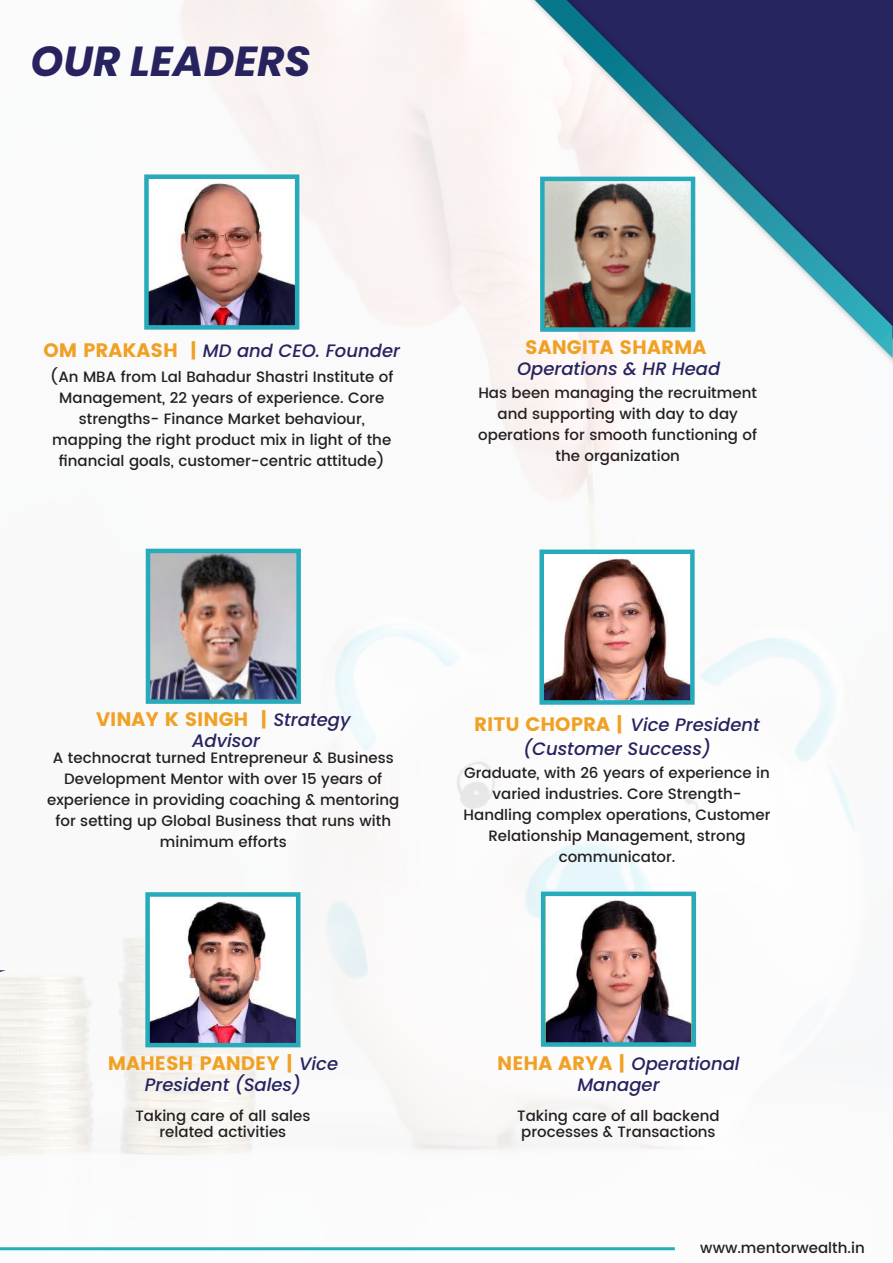
<style>
.page{position:relative;width:893px;height:1263px;background:#fff}
.page>*{position:absolute;margin:0;border:0;box-sizing:border-box;transform-origin:0 0}
.t1{font:italic 700 42px "Poppins";color:#26235f}
.t2{font:700 19.5px "Poppins";color:#f0a125}
.t3{font:italic 500 18px/24px "Poppins";color:#26235f;text-align:center}
.t4{font:500 15px/21px "Poppins";color:#231f20;text-align:center}
.s1{font-weight:700;font-style:normal;font-size:19.5px;color:#f0a125}
.s2{font-weight:500;font-style:italic;font-size:18px;color:#26235f}
</style>
<div class="page">
<svg style="left:535px;top:0;width:357px;height:358px"></svg>
<img style="left:149px;top:180px;width:145px;height:145px">
<div style="left:144px;top:174px;width:155px;height:156px;border:4px solid #27abba"></div>
<img style="left:150px;top:900px;width:145px;height:142px">
<div style="left:145px;top:892px;width:155px;height:155px;border:4px solid #27abba"></div>
<img style="left:151px;top:554px;width:145px;height:145px">
<div style="left:146px;top:549px;width:155px;height:155px;border:4px solid #27abba"></div>
<img style="left:545px;top:182px;width:145px;height:145px">
<div style="left:540px;top:177px;width:155px;height:155px;border:4px solid #27abba"></div>
<img style="left:544px;top:554px;width:146px;height:146px">
<div style="left:539px;top:549px;width:156px;height:156px;border:4px solid #27abba"></div>
<img style="left:546px;top:896px;width:145px;height:146px">
<div style="left:541px;top:891px;width:155px;height:156px;border:4px solid #27abba"></div>
<hr style="left:0;top:1247px;width:675px;height:3px;background:#26adba">
<h1 class="t1" style="left:30px;top:37px;width:282px">OUR LEADERS</h1>
<p class="t3" style="left:44px;top:339px;width:358px"><span class="s1">OM PRAKASH |</span> MD and CEO. Founder</p>
<p class="t4" style="left:50px;top:367px;width:344px">(An MBA from Lal Bahadur Shastri Institute of Management, 22 years of experience. Core strengths- Finance Market behaviour, mapping the right product mix in light of the financial goals, customer-centric attitude)</p>
<h2 class="t2" style="left:525px;top:335px;width:183px">SANGITA SHARMA</h2>
<p class="t3" style="left:517px;top:356px;width:205px">Operations &amp; HR Head</p>
<p class="t4" style="left:478px;top:383px;width:280px">Has been managing the recruitment and supporting with day to day operations for smooth functioning of the organization</p>
<h2 class="t2" style="left:96px;top:707px;width:256px">VINAY K SINGH | <span class="s2">Strategy</span></h2>
<p class="t3" style="left:192px;top:728px;width:69px">Advisor</p>
<p class="t4" style="left:47px;top:747px;width:354px">A technocrat turned Entrepreneur &amp; Business Development Mentor with over 15 years of experience in providing coaching &amp; mentoring for setting up Global Business that runs with minimum efforts</p>
<p class="t3" style="left:474px;top:713px;width:287px"><span class="s1">RITU CHOPRA |</span> Vice President (Customer Success)</p>
<p class="t4" style="left:464px;top:763px;width:308px">Graduate, with 26 years of experience in varied industries. Core Strength-Handling complex operations, Customer Relationship Management, strong communicator.</p>
<h2 class="t2" style="left:108px;top:1052px;width:232px">MAHESH PANDEY | <span class="s2">Vice</span></h2>
<p class="t3" style="left:145px;top:1073px;width:158px">President (Sales)</p>
<p class="t4" style="left:135px;top:1108px;width:177px;line-height:16.5px">Taking care of all sales related activities</p>
<p class="t3" style="left:497px;top:1053px;width:244px;line-height:21px"><span class="s1">NEHA ARYA |</span> Operational<br>Manager</p>
<p class="t4" style="left:517px;top:1108px;width:204px;line-height:16.5px;text-align:left">Taking care of all backend processes &amp; Transactions</p>
<p class="t4" style="left:700px;top:1238px;width:166px">www.mentorwealth.in</p>
</div>
